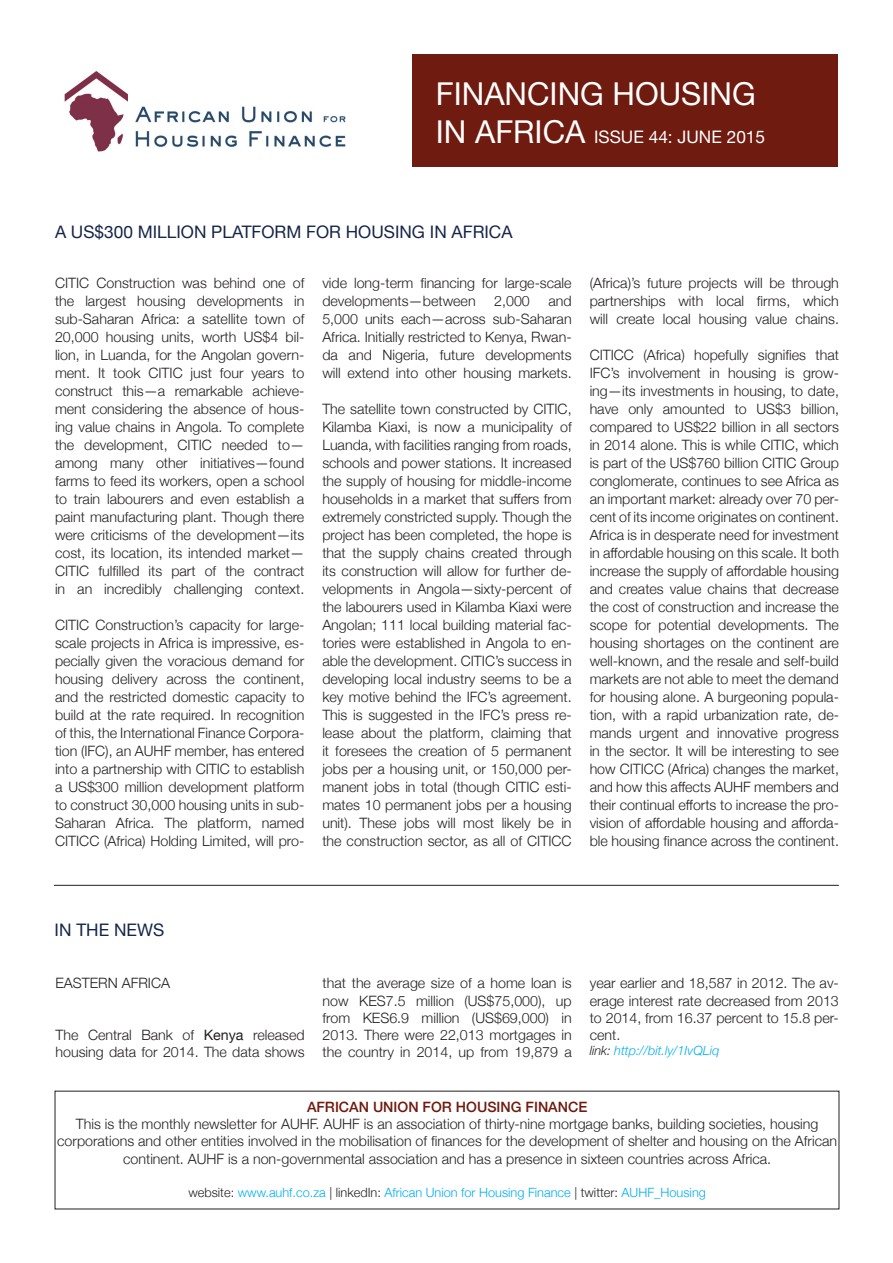
<style>
.page{position:relative;width:893px;height:1263px;background:#fff}
.page>*{position:absolute;margin:0;border:0;box-sizing:border-box;transform-origin:0 0}
.t1{font:31.5px "Helvetica Neue";color:#fff}
.t2{font:17.25px "Helvetica Neue";color:#162648}
.t3{font:17.25px "Helvetica Neue";color:#fff}
.t4{font:300 14.25px/18px "Helvetica Neue";color:#231f20;text-align:justify}
.t5{font:500 14.25px "Helvetica Neue";color:#6f1b0f}
.t6{font:300 12.75px "Helvetica Neue";color:#00aeef}
.t7{font:italic 300 12.75px "Helvetica Neue";color:#00aeef}
.s1{font-size:31.5px}
.s2{font-weight:400}
.s3{color:#231f20}
</style>
<div class="page">
<div style="left:412px;top:55px;width:426px;height:112px;background:#6f1b0f"></div>
<img style="left:64px;top:71px;width:282px;height:81px">
<hr style="left:54px;top:885px;width:785px;height:1px;background:#231f20">
<p class="t1" style="left:436px;top:71px;width:321px">FINANCING HOUSING</p>
<p class="t3" style="left:436px;top:125px;width:331px"><span class="s1">IN AFRICA</span> ISSUE 44: JUNE 2015</p>
<p class="t2" style="left:55px;top:220px;width:459px">A US$300 MILLION PLATFORM FOR HOUSING IN AFRICA</p>
<p class="t4" style="left:55px;top:273px;width:251px">CITIC Construction was behind one of the largest housing developments in sub-Saharan Africa: a satellite town of 20,000 housing units, worth US$4 bil&shy;lion, in Luanda, for the Angolan govern&shy;ment. It took CITIC just four years to construct this—a remarkable achieve&shy;ment considering the absence of hous&shy;ing value chains in Angola. To complete the development, CITIC needed to— among many other initiatives—found farms to feed its workers, open a school to train labourers and even establish a paint manufacturing plant. Though there were criticisms of the development—its cost, its location, its intended market— CITIC fulfilled its part of the contract in an incredibly challenging context.</p>
<p class="t4" style="left:55px;top:615px;width:251px">CITIC Construction’s capacity for large&shy;scale projects in Africa is impressive, es&shy;pecially given the voracious demand for housing delivery across the continent, and the restricted domestic capacity to build at the rate required. In recognition of this, the International Finance Corpora&shy;tion (IFC), an AUHF member, has entered into a partnership with CITIC to establish a US$300 million development platform to construct 30,000 housing units in sub-Saharan Africa. The platform, named CITICC (Africa) Holding Limited, will pro-</p>
<p class="t4" style="left:322px;top:273px;width:251px">vide long-term financing for large-scale developments—between</p>
<p class="t4" style="left:322px;top:291px;width:251px;text-indent:226px">and 5,000 units each—across sub-Saharan Africa. Initially restricted to Kenya, Rwan&shy;da and Nigeria, future developments will extend into other housing markets.</p>
<p class="t4" style="left:322px;top:399px;width:251px">The satellite town constructed by CITIC, Kilamba Kiaxi, is now a municipality of Luanda, with facilities ranging from roads, schools and power stations. It increased the supply of housing for middle-income households in a market that suffers from extremely constricted supply. Though the project has been completed, the hope is that the supply chains created through its construction will allow for further de&shy;velopments in Angola—sixty-percent of the labourers used in Kilamba Kiaxi were Angolan; 111 local building material fac&shy;tories were established in Angola to en&shy;able the development. CITIC’s success in developing local industry seems to be a key motive behind the IFC’s agreement.<br>This is suggested in the IFC’s press re&shy;lease about the platform, claiming that it foresees the creation of 5 permanent jobs per a housing unit, or 150,000 per&shy;manent jobs in total (though CITIC esti&shy;mates 10 permanent jobs per a housing unit). These jobs will most likely be in the construction sector, as all of CITICC</p>
<p class="t4" style="left:494px;top:291px;width:37px">2,000</p>
<p class="t4" style="left:590px;top:273px;width:251px">(Africa)’s future projects will be through partnerships with local firms, which will create local housing value chains.</p>
<p class="t4" style="left:590px;top:345px;width:251px">CITICC (Africa) hopefully signifies that IFC’s involvement in housing is grow&shy;ing—its investments in housing, to date, have only amounted to US$3 billion, compared to US$22 billion in all sectors in 2014 alone. This is while CITIC, which is part of the US$760 billion CITIC Group conglomerate, continues to see Africa as an important market: already over 70 per&shy;cent of its income originates on continent.<br>Africa is in desperate need for investment in affordable housing on this scale. It both increase the supply of affordable housing and creates value chains that decrease the cost of construction and increase the scope for potential developments. The housing shortages on the continent are well-known, and the resale and self-build markets are not able to meet the demand for housing alone. A burgeoning popula&shy;tion, with a rapid urbanization rate, de&shy;mands urgent and innovative progress in the sector. It will be interesting to see how CITICC (Africa) changes the market, and how this affects AUHF members and their continual efforts to increase the pro&shy;vision of affordable housing and afforda&shy;ble housing finance across the continent.</p>
<p class="t2" style="left:55px;top:918px;width:111px">IN THE NEWS</p>
<p class="t4" style="left:56px;top:973px;width:116px">EASTERN AFRICA</p>
<p class="t4" style="left:56px;top:1025px;width:251px;line-height:17.1px">The Central Bank of <span class="s2">Kenya</span> released housing data for 2014. The data shows</p>
<p class="t4" style="left:323px;top:974px;width:251px;line-height:17.1px">that the average size of a home loan is now KES7.5 million (US$75,000), up from KES6.9 million (US$69,000) in 2013. There were 22,013 mortgages in the country in 2014, up from 19,879 a</p>
<p class="t4" style="left:590px;top:974px;width:251px;line-height:17.1px">year earlier and 18,587 in 2012. The av&shy;erage interest rate decreased from 2013 to 2014, from 16.37 percent to 15.8 per&shy;cent.</p>
<p class="t7" style="left:590px;top:1040px;width:131px"><span class="s3">link:</span> http://bit.ly/1IvQLiq</p>
<p class="t5" style="left:307px;top:1095px;width:282px">AFRICAN UNION FOR HOUSING FINANCE</p>
<p class="t4" style="left:57px;top:1114px;width:781px;line-height:17.5px;text-align:center">This is the monthly newsletter for AUHF. AUHF is an association of thirty-nine mortgage banks, building societies, housing corporations and other entities involved in the mobilisation of finances for the development of shelter and housing on the African continent. AUHF is a non-governmental association and has a presence in sixteen countries across Africa.</p>
<p class="t6" style="left:188px;top:1182px;width:519px"><span class="s3">website:</span> www.auhf.co.za <span class="s3">| linkedIn:</span> African Union for Housing Finance <span class="s3">| twitter:</span> AUHF_Housing</p>
</div>
